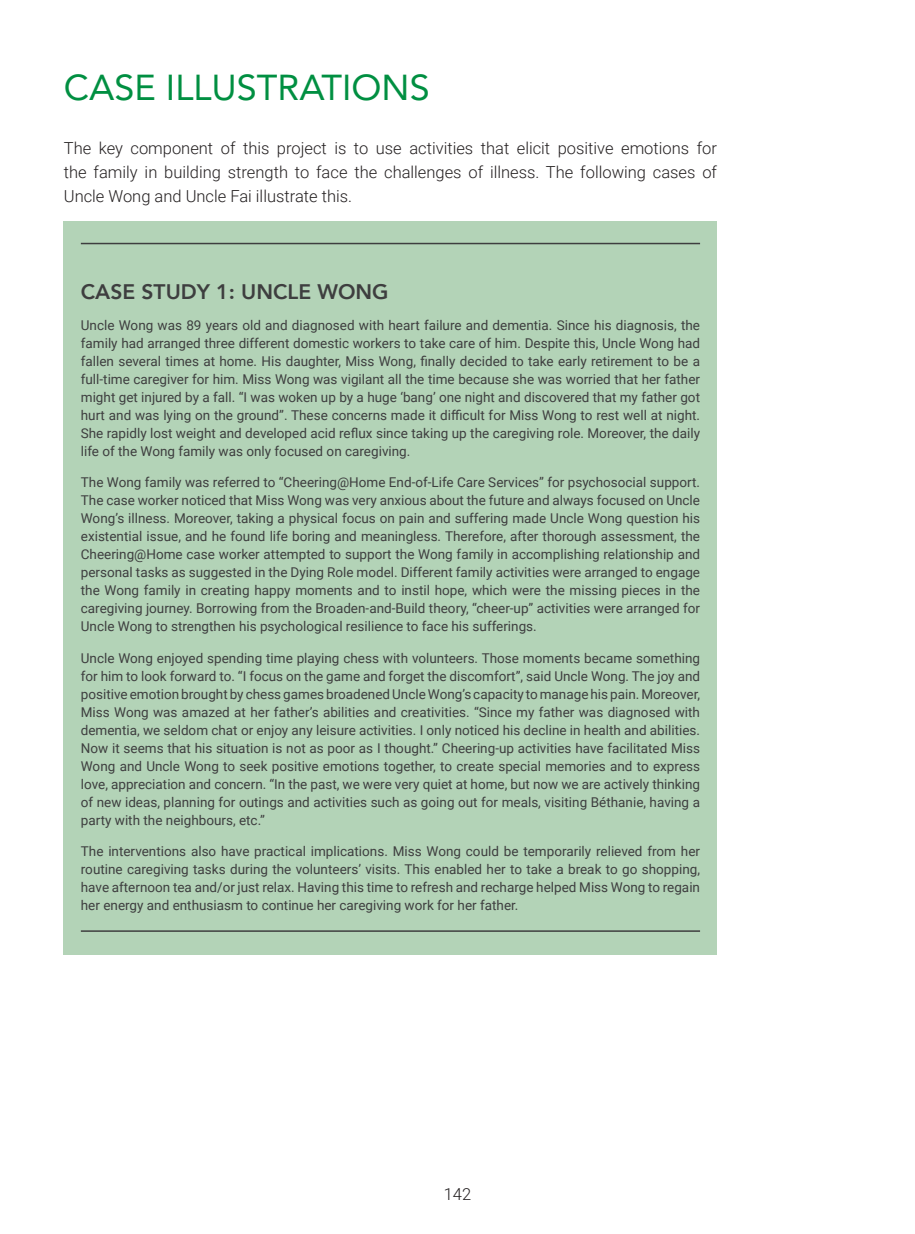
<style>
.page{position:relative;width:915px;height:1234px;background:#fff}
.page>*{position:absolute;margin:0;border:0;box-sizing:border-box;transform-origin:0 0}
.L3_Subheading{font:36px "Avenir";color:#008f41}
.L4a_Subheading{font:800 21px "Avenir";color:#3e3e3f}
.B_Body_Text{font:300 16.5px/24px "Roboto";color:#231f20;text-align:justify}
.B_Case_Study_Body_Te{font:13.5px/18px "Roboto";color:#3e3e3f;text-align:justify}
</style>
<div class="page">
<div style="left:64px;top:221px;width:652px;height:734px;background:#b3d3b7"></div>
<hr style="left:81px;top:243px;width:618px;height:1px;background:#3e3e3f">
<hr style="left:81px;top:930px;width:618px;height:1px;background:#3e3e3f">
<p class="L3_Subheading" style="left:64px;top:58px;width:367px">CASE ILLUSTRATIONS</p>
<p class="B_Body_Text" style="left:64px;top:135px;width:654px">The key component of this project is to use activities that elicit positive emotions for the family in building strength to face the challenges of illness. The following cases of Uncle Wong and Uncle Fai illustrate this.</p>
<p class="L4a_Subheading" style="left:81px;top:275px;width:309px">CASE STUDY 1: UNCLE WONG</p>
<p class="B_Case_Study_Body_Te" style="left:81px;top:315px;width:620px">Uncle Wong was 89 years old and diagnosed with heart failure and dementia. Since his diagnosis, the family had arranged three different domestic workers to take care of him. Despite this, Uncle Wong had fallen several times at home. His daughter, Miss Wong, finally decided to take early retirement to be a full-time caregiver for him. Miss Wong was vigilant all the time because she was worried that her father might get injured by a fall. “I was woken up by a huge ‘bang’ one night and discovered that my father got hurt and was lying on the ground”. These concerns made it difficult for Miss Wong to rest well at night.<br>She rapidly lost weight and developed acid reflux since taking up the caregiving role. Moreover, the daily life of the Wong family was only focused on caregiving.</p>
<p class="B_Case_Study_Body_Te" style="left:81px;top:472px;width:620px">The Wong family was referred to “Cheering@Home End-of-Life Care Services” for psychosocial support.<br>The case worker noticed that Miss Wong was very anxious about the future and always focused on Uncle Wong’s illness. Moreover, taking a physical focus on pain and suffering made Uncle Wong question his existential issue, and he found life boring and meaningless. Therefore, after thorough assessment, the Cheering@Home case worker attempted to support the Wong family in accomplishing relationship and personal tasks as suggested in the Dying Role model. Different family activities were arranged to engage the Wong family in creating happy moments and to instil hope, which were the missing pieces in the caregiving journey. Borrowing from the Broaden-and-Build theory, “cheer-up” activities were arranged for Uncle Wong to strengthen his psychological resilience to face his sufferings.</p>
<p class="B_Case_Study_Body_Te" style="left:81px;top:648px;width:620px">Uncle Wong enjoyed spending time playing chess with volunteers. Those moments became something for him to look forward to. “I focus on the game and forget the discomfort”, said Uncle Wong. The joy and positive emotion brought by chess games broadened Uncle Wong’s capacity to manage his pain. Moreover, Miss Wong was amazed at her father’s abilities and creativities. “Since my father was diagnosed with dementia, we seldom chat or enjoy any leisure activities. I only noticed his decline in health and abilities.<br>Now it seems that his situation is not as poor as I thought.” Cheering-up activities have facilitated Miss Wong and Uncle Wong to seek positive emotions together, to create special memories and to express love, appreciation and concern. “In the past, we were very quiet at home, but now we are actively thinking of new ideas, planning for outings and activities such as going out for meals, visiting Béthanie, having a party with the neighbours, etc.”</p>
<p class="B_Case_Study_Body_Te" style="left:81px;top:841px;width:620px">The interventions also have practical implications. Miss Wong could be temporarily relieved from her routine caregiving tasks during the volunteers’ visits. This enabled her to take a break to go shopping, have afternoon tea and/or just relax. Having this time to refresh and recharge helped Miss Wong to regain her energy and enthusiasm to continue her caregiving work for her father.</p>
<p class="B_Body_Text" style="left:443px;top:1181px;width:29px">142</p>
</div>
